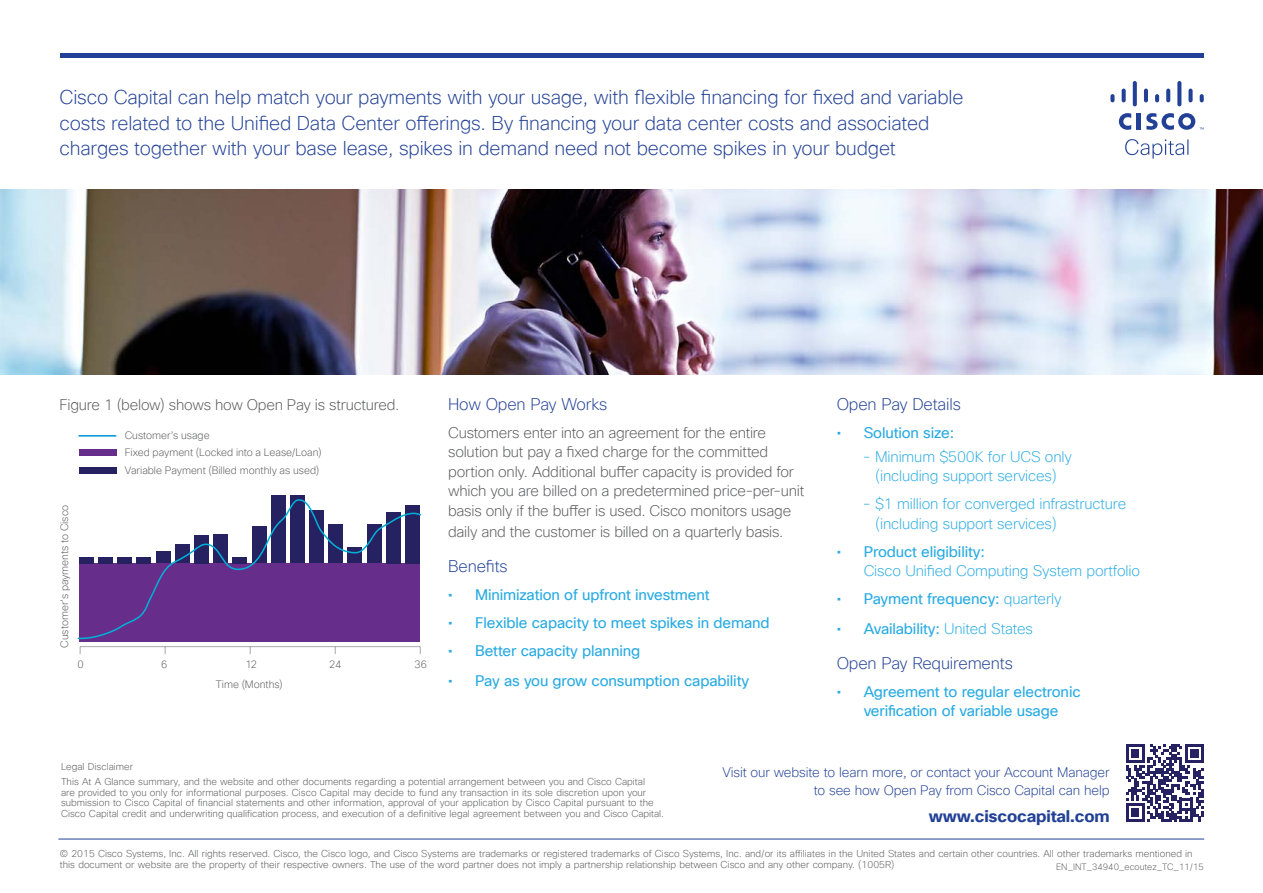
<style>
.page{position:relative;width:1263px;height:893px;background:#fff}
.page>*{position:absolute;margin:0;border:0;box-sizing:border-box;transform-origin:0 0}
.t1{font:200 19.5px/25.5px "Cisco Sans TT";letter-spacing:-.01em;color:#224196}
.t2{font:200 16.5px "Cisco Sans TT";letter-spacing:-.01em;color:#224196}
.t3{font:700 16.5px "Cisco Sans TT";letter-spacing:-.01em;color:#224196}
.t4{font:200 15px/19.5px "Cisco Sans TT";letter-spacing:-.015em;color:#57585a}
.t5{font:15px/19.5px "Cisco Sans TT";letter-spacing:-.01em;color:#29abe2;text-align:center}
.t6{font:200 15px/19.5px "Cisco Sans TT";letter-spacing:-.01em;color:#29abe2}
.t7{font:200 13.5px/18px "Cisco Sans TT";letter-spacing:-.01em;color:#224196;text-align:right}
.t8{font:200 10.5px "Cisco Sans TT";color:#57585a}
.t9{font:200 9.75px/10.5px "Cisco Sans TT";color:#57585a}
.t10{font:200 9px "Cisco Sans TT";color:#57585a}
.s1{font-weight:400}
.s2{font-weight:200}
</style>
<div class="page">
<img style="left:0;top:189px;width:1263px;height:186px">
<hr style="left:58px;top:839px;width:1146px;height:1px;background:#224196">
<div style="left:60px;top:53px;width:1144px;height:5px;background:#224196"></div>
<svg style="left:1126px;top:744px;width:78px;height:78px"></svg>
<svg style="left:1125px;top:139px;width:63px;height:20px"></svg>
<hr style="left:1137px;top:113px;width:4px;height:16px;background:#224196">
<svg style="left:1119px;top:113px;width:12px;height:17px"></svg>
<svg style="left:1110px;top:94px;width:4px;height:8px"></svg>
<svg style="left:1122px;top:89px;width:4px;height:13px"></svg>
<svg style="left:1133px;top:81px;width:4px;height:25px"></svg>
<hr style="left:1144px;top:89px;width:4px;height:13px;background:#224196;border-radius:2px">
<svg style="left:1155px;top:94px;width:4px;height:8px"></svg>
<svg style="left:1166px;top:89px;width:4px;height:13px"></svg>
<svg style="left:1177px;top:81px;width:4px;height:25px"></svg>
<svg style="left:1188px;top:89px;width:4px;height:13px"></svg>
<svg style="left:1200px;top:94px;width:4px;height:8px"></svg>
<svg style="left:1146px;top:113px;width:58px;height:17px"></svg>
<div style="left:79px;top:563px;width:341px;height:79px;background:#662e8a"></div>
<div style="left:79px;top:449px;width:38px;height:7px;background:#662e8a"></div>
<div style="left:79px;top:467px;width:38px;height:6px;background:#262161"></div>
<svg style="left:77px;top:495px;width:344px;height:145px"></svg>
<hr style="left:79px;top:435px;width:37px;height:2px;background:#0096d6">
<hr style="left:80px;top:646px;width:340px;height:1px;background:#a6a8ab">
<p class="t1" style="left:60px;top:85px;width:905px">Cisco Capital can help match your payments with your usage, with flexible financing for fixed and variable costs related to the Unified Data Center offerings. By financing your data center costs and associated charges together with your base lease, spikes in demand need not become spikes in your budget</p>
<p class="t4" style="left:60px;top:395px;width:341px">Figure 1 (below) shows how Open Pay is structured.</p>
<p class="t2" style="left:448px;top:394px;width:161px">How Open Pay Works</p>
<p class="t4" style="left:448px;top:423px;width:357px">Customers enter into an agreement for the entire solution but pay a fixed charge for the committed portion only. Additional buffer capacity is provided for which you are billed on a predetermined price-per-unit basis only if the buffer is used. Cisco monitors usage</p>
<p class="t4" style="left:448px;top:522px;width:337px">daily and the customer is billed on a quarterly basis.</p>
<p class="t2" style="left:448px;top:556px;width:61px">Benefits</p>
<p class="t5" style="left:448px;top:585px;width:263px">• Minimization of upfront investment</p>
<p class="t5" style="left:448px;top:613px;width:323px">• Flexible capacity to meet spikes in demand</p>
<p class="t5" style="left:448px;top:641px;width:194px">• Better capacity planning</p>
<p class="t5" style="left:448px;top:670px;width:302px">• Pay as you grow consumption capability</p>
<p class="t8" style="left:125px;top:429px;width:86px">Customer’s usage</p>
<p class="t8" style="left:125px;top:446px;width:198px">Fixed payment (Locked into a Lease/Loan)</p>
<p class="t8" style="left:125px;top:464px;width:196px">Variable Payment (Billed monthly as used)</p>
<p class="t8" style="left:58px;top:648px;width:145px;rotate:-90deg">Customer’s payments to Cisco</p>
<p class="t8" style="left:77px;top:657px;width:8px">0</p>
<p class="t8" style="left:161px;top:657px;width:8px">6</p>
<p class="t8" style="left:245px;top:657px;width:13px">12</p>
<p class="t8" style="left:329px;top:657px;width:14px">24</p>
<p class="t8" style="left:415px;top:657px;width:14px">36</p>
<p class="t8" style="left:216px;top:677px;width:69px">Time (Months)</p>
<p class="t2" style="left:837px;top:394px;width:126px">Open Pay Details</p>
<p class="t5" style="left:837px;top:423px;width:119px">• Solution size:</p>
<p class="t6" style="left:863px;top:447px;width:211px;text-align:center">- Minimum $500K for UCS only (including support services)</p>
<p class="t6" style="left:875px;top:494px;width:253px;text-indent:-12px">- $1 million for converged infrastructure (including support services)</p>
<p class="t6" style="left:864px;top:542px;width:278px;text-indent:-27px"><span class="s1">• Product eligibility:<br></span>Cisco Unified Computing System portfolio</p>
<p class="t5" style="left:837px;top:589px;width:226px">• Payment frequency: <span class="s2">quarterly</span></p>
<p class="t5" style="left:837px;top:619px;width:198px">• Availability: <span class="s2">United States</span></p>
<p class="t2" style="left:837px;top:652px;width:178px">Open Pay Requirements</p>
<p class="t5" style="left:837px;top:682px;width:246px">• Agreement to regular electronic verification of variable usage</p>
<p class="t9" style="left:61px;top:762px;width:74px">Legal Disclaimer</p>
<p class="t9" style="left:61px;top:776px;width:604px">This At A Glance summary, and the website and other documents regarding a potential arrangement between you and Cisco Capital<br>are provided to you only for informational purposes. Cisco Capital may decide to fund any transaction in its sole discretion upon your submission to Cisco Capital of financial statements and other information, approval of your application by Cisco Capital pursuant to the Cisco Capital credit and underwriting qualification process, and execution of a definitive legal agreement between you and Cisco Capital.</p>
<p class="t7" style="left:722px;top:763px;width:389px">Visit our website to learn more, or contact your Account Manager to see how Open Pay from Cisco Capital can help</p>
<p class="t3" style="left:929px;top:806px;width:182px">www.ciscocapital.com</p>
<p class="t9" style="left:60px;top:849px;width:1134px">© 2015 Cisco Systems, Inc. All rights reserved. Cisco, the Cisco logo, and Cisco Systems are trademarks or registered trademarks of Cisco Systems, Inc. and/or its affiliates in the United States and certain other countries. All other trademarks mentioned in this document or website are the property of their respective owners. The use of the word partner does not imply a partnership relationship between Cisco and any other company. (1005R)</p>
<p class="t10" style="left:1056px;top:861px;width:149px">EN_INT_34940_ecoutez_TC_11/15</p>
</div>
